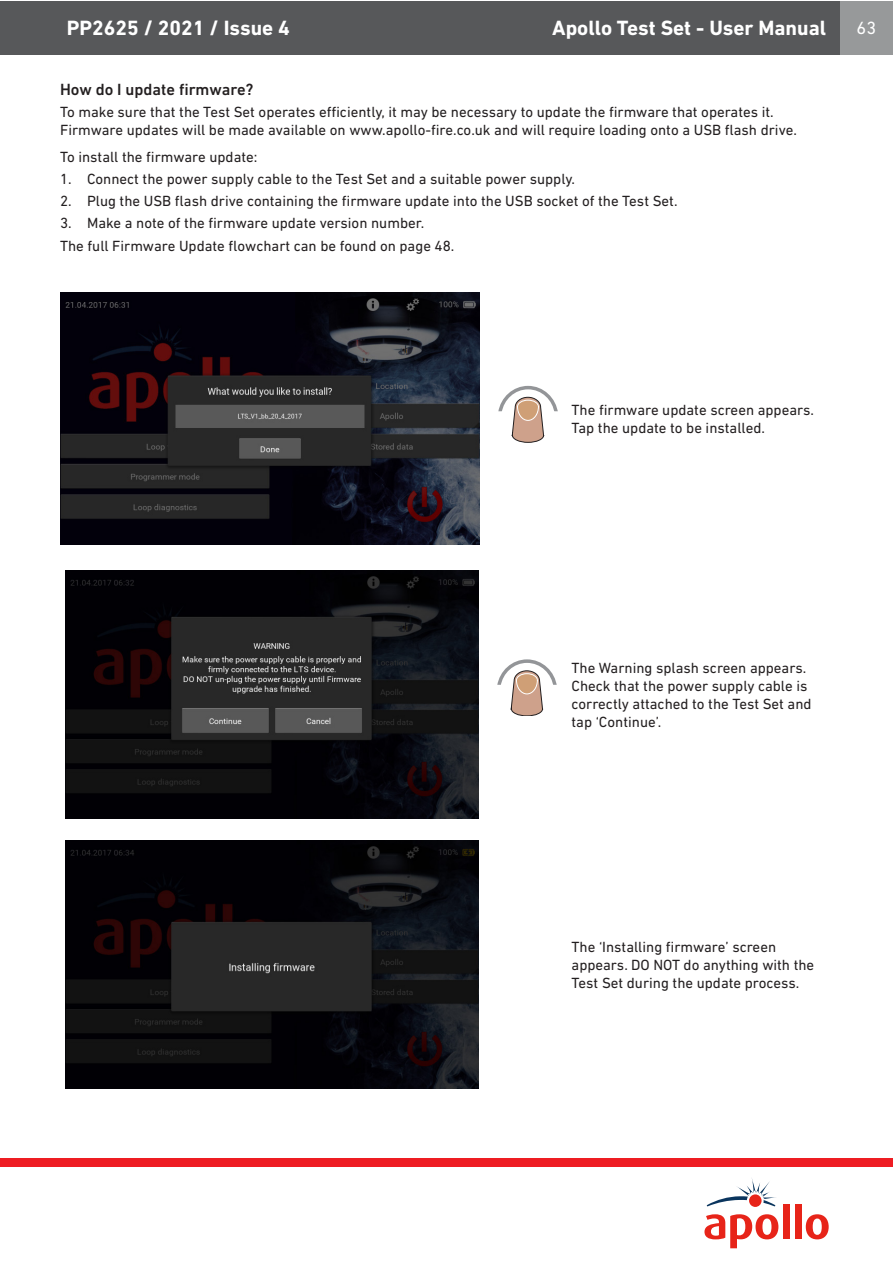
<style>
.page{position:relative;width:893px;height:1263px;background:#fff}
.page>*{position:absolute;margin:0;border:0;box-sizing:border-box;transform-origin:0 0}
.t1{font:700 21px "DIN Next LT Pro";color:#fff}
.t2{font:18px "DIN Next LT Pro";color:#fff}
.t3{font:500 16.5px "DIN Next LT Pro";color:#231f20}
.t4{font:15px/18px "DIN Next LT Pro";color:#231f20}
</style>
<div class="page">
<div style="left:0;top:1px;width:840px;height:54px;background:#57585a"></div>
<div style="left:841px;top:1px;width:52px;height:53px;background:#97999a"></div>
<svg style="left:704px;top:1214px;width:74px;height:34px"></svg>
<div style="left:783px;top:1204px;width:6px;height:35px;background:#e72419"></div>
<div style="left:795px;top:1204px;width:6px;height:35px;background:#e72419"></div>
<svg style="left:806px;top:1214px;width:23px;height:25px"></svg>
<svg style="left:707px;top:1178px;width:69px;height:28px"></svg>
<div style="left:0;top:1159px;width:893px;height:8px;background:#ee1d23"></div>
<img style="left:60px;top:293px;width:419px;height:251px">
<svg style="left:498px;top:386px;width:60px;height:56px"></svg>
<img style="left:66px;top:571px;width:413px;height:247px">
<svg style="left:497px;top:659px;width:60px;height:57px"></svg>
<img style="left:66px;top:841px;width:413px;height:247px">
<h1 class="t1" style="left:67px;top:16px;width:225px">PP2625 / 2021 / Issue 4</h1>
<h1 class="t1" style="left:552px;top:16px;width:276px">Apollo Test Set - User Manual</h1>
<p class="t2" style="left:857px;top:17px;width:21px">63</p>
<p class="t3" style="left:60px;top:80px;width:195px">How do I update firmware?</p>
<p class="t4" style="left:60px;top:103px;width:715px">To make sure that the Test Set operates efficiently, it may be necessary to update the firmware that operates it.</p>
<p class="t4" style="left:60px;top:121px;width:738px">Firmware updates will be made available on www.apollo-fire.co.uk and will require loading onto a USB flash drive.</p>
<p class="t4" style="left:60px;top:147px;width:199px">To install the firmware update:</p>
<p class="t4" style="left:60px;top:170px;width:517px">1. Connect the power supply cable to the Test Set and a suitable power supply.</p>
<p class="t4" style="left:60px;top:192px;width:619px">2. Plug the USB flash drive containing the firmware update into the USB socket of the Test Set.</p>
<p class="t4" style="left:60px;top:214px;width:366px">3. Make a note of the firmware update version number.</p>
<p class="t4" style="left:60px;top:236px;width:396px">The full Firmware Update flowchart can be found on page 48.</p>
<p class="t4" style="left:572px;top:401px;width:244px">The firmware update screen appears.<br>Tap the update to be installed.</p>
<p class="t4" style="left:572px;top:659px;width:242px">The Warning splash screen appears.<br>Check that the power supply cable is correctly attached to the Test Set and tap ‘Continue’.</p>
<p class="t4" style="left:572px;top:938px;width:244px">The ‘Installing firmware’ screen appears. DO NOT do anything with the<br>Test Set during the update process.</p>
</div>
